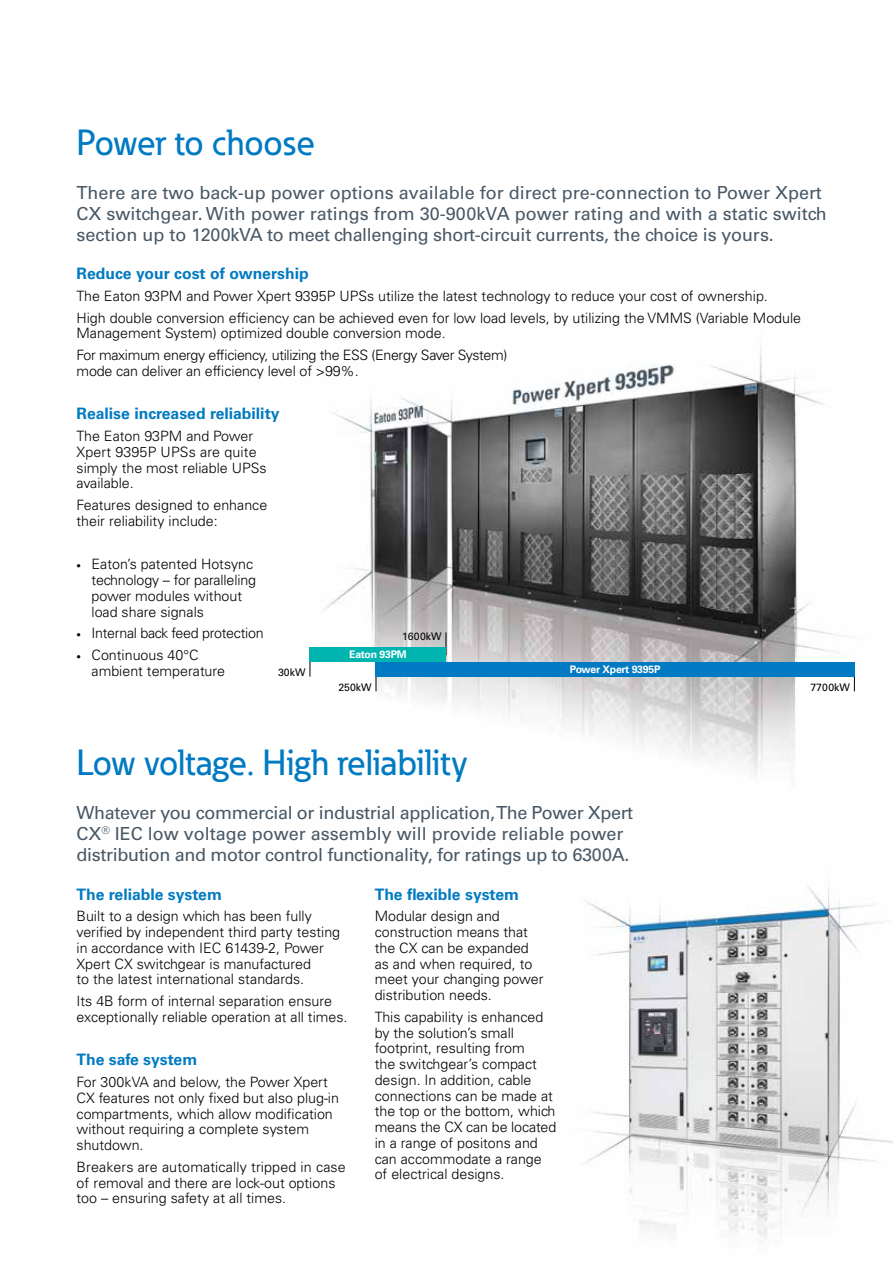
<style>
.page{position:relative;width:893px;height:1263px;background:#fff}
.page>*{position:absolute;margin:0;border:0;box-sizing:border-box;transform-origin:0 0}
.t1{font:500 36px "Eaton";color:#007ac2}
.t2{font:18px/21px "Univers LT Std";color:#485865}
.t3{font:18px/21px "Univers LT Std";letter-spacing:-.02em;color:#485865}
.t4{font:700 15.75px "Univers LT Std";color:#007ac2}
.t5{font:300 14.25px/15.8px "Univers LT Std";color:#000}
.t6{font:300 14.25px/21.8px "Univers LT Std";letter-spacing:-.025em;color:#000}
.t7{font:300 14.25px "Univers LT Std";letter-spacing:-.02em;color:#000}
.t8{font:700 10.5px "Univers LT Std";letter-spacing:-.025em;color:#fff}
.t9{font:10.5px "Univers LT Std";color:#000}
.s1{font-size:9px}
</style>
<div class="page">
<img style="left:309px;top:346px;width:546px;height:428px">
<svg style="left:310px;top:662px;width:1px;height:14px"></svg>
<svg style="left:376px;top:676px;width:1px;height:15px"></svg>
<svg style="left:854px;top:676px;width:1px;height:15px"></svg>
<svg style="left:446px;top:632px;width:1px;height:23px"></svg>
<div style="left:310px;top:647px;width:136px;height:15px;background:#00b5af"></div>
<div style="left:376px;top:662px;width:479px;height:14px;background:#007ac2"></div>
<img style="left:582px;top:888px;width:311px;height:355px">
<h1 class="t1" style="left:77px;top:121px;width:240px">Power to choose</h1>
<p class="t2" style="left:77px;top:182px;width:752px">There are two back-up power options available for direct pre-connection to Power Xpert<br>CX switchgear. With power ratings from 30-900kVA power rating and with a static switch section up to 1200kVA to meet challenging short-circuit currents, the choice is yours.</p>
<p class="t4" style="left:77px;top:264px;width:234px">Reduce your cost of ownership</p>
<p class="t5" style="left:77px;top:285px;width:726px;line-height:21.8px">The Eaton 93PM and Power Xpert 9395P UPSs utilize the latest technology to reduce your cost of ownership.<br>High double conversion efficiency can be achieved even for low load levels, by utilizing the VMMS (Variable Module</p>
<p class="t6" style="left:77px;top:322px;width:432px">Management System) optimized double conversion mode.<br>For maximum energy efficiency, utilizing the ESS (Energy Saver System)</p>
<p class="t5" style="left:77px;top:363px;width:284px">mode can deliver an efficiency level of &gt;99%.</p>
<p class="t4" style="left:77px;top:405px;width:205px">Realise increased reliability</p>
<p class="t5" style="left:77px;top:428px;width:192px">The Eaton 93PM and Power<br>Xpert 9395P UPSs are quite simply the most reliable UPSs available.</p>
<p class="t5" style="left:77px;top:497px;width:192px">Features designed to enhance their reliability include:</p>
<p class="t5" style="left:92px;top:556px;width:166px;text-indent:-15px"><span class="s1">•</span> Eaton’s patented Hotsync technology – for paralleling power modules without load share signals</p>
<p class="t7" style="left:77px;top:625px;width:189px"><span class="s1">•</span> Internal back feed protection</p>
<p class="t5" style="left:92px;top:647px;width:135px;text-indent:-15px"><span class="s1">•</span> Continuous 40°C ambient temperature</p>
<p class="t9" style="left:402px;top:630px;width:41px">1600kW</p>
<p class="t8" style="left:349px;top:648px;width:59px">Eaton 93PM</p>
<p class="t8" style="left:570px;top:663px;width:92px">Power Xpert 9395P</p>
<p class="t9" style="left:278px;top:666px;width:29px">30kW</p>
<p class="t9" style="left:338px;top:681px;width:35px">250kW</p>
<p class="t9" style="left:810px;top:681px;width:41px">7700kW</p>
<h1 class="t1" style="left:77px;top:740px;width:393px">Low voltage. High reliability</h1>
<p class="t3" style="left:77px;top:802px;width:558px">Whatever you commercial or industrial application, The Power Xpert<br>CX<sup>®</sup> IEC low voltage power assembly will provide reliable power distribution and motor control functionality, for ratings up to 6300A.</p>
<p class="t4" style="left:375px;top:885px;width:146px">The flexible system</p>
<p class="t5" style="left:375px;top:908px;width:170px">Modular design and construction means that the CX can be expanded as and when required, to meet your changing power distribution needs.</p>
<p class="t5" style="left:375px;top:1009px;width:183px">This capability is enhanced by the solution’s small footprint, resulting from<br>the switchgear’s compact design. In addition, cable connections can be made at the top or the bottom, which means the CX can be located in a range of positons and can accommodate a range of electrical designs.</p>
<p class="t4" style="left:77px;top:885px;width:147px">The reliable system</p>
<p class="t5" style="left:77px;top:908px;width:265px">Built to a design which has been fully verified by independent third party testing in accordance with IEC 61439-2, Power Xpert CX switchgear is manufactured<br>to the latest international standards.</p>
<p class="t5" style="left:77px;top:993px;width:273px">Its 4B form of internal separation ensure exceptionally reliable operation at all times.</p>
<p class="t4" style="left:77px;top:1051px;width:122px">The safe system</p>
<p class="t5" style="left:77px;top:1074px;width:264px">For 300kVA and below, the Power Xpert CX features not only fixed but also plug-in compartments, which allow modification without requiring a complete system shutdown.</p>
<p class="t5" style="left:77px;top:1159px;width:271px">Breakers are automatically tripped in case of removal and there are lock-out options too – ensuring safety at all times.</p>
</div>
